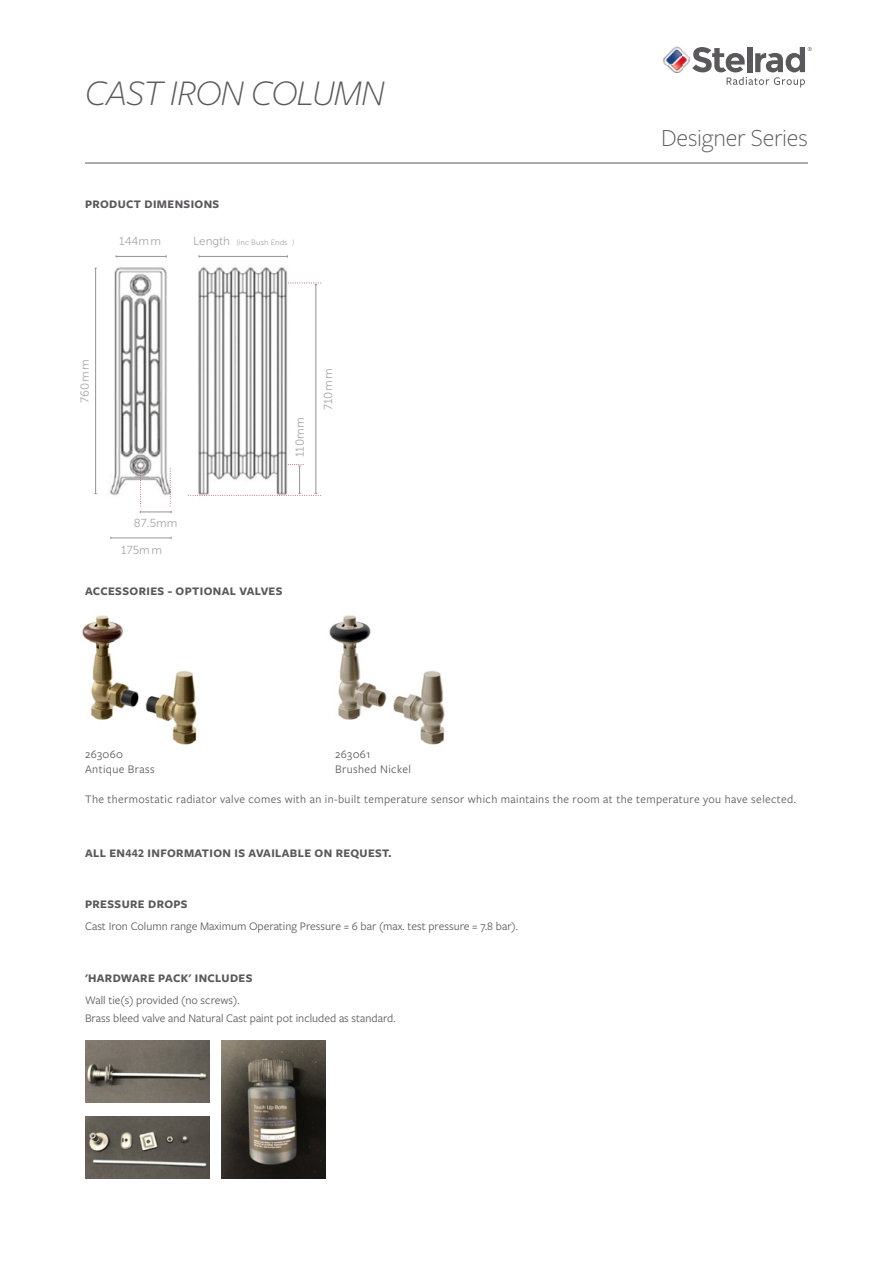
<style>
.page{position:relative;width:893px;height:1263px;background:#fff}
.page>*{position:absolute;margin:0;border:0;box-sizing:border-box;transform-origin:0 0}
.t1{font:italic 300 37.5px "Freight Sans Pro";letter-spacing:-.02em;color:#5b585b}
.t2{font:300 25.5px "Freight Sans Pro";letter-spacing:-.01em;color:#5b585b}
.t3{font:12px/18px "Freight Sans Pro";color:#5b585b}
.t4{font:12px/15px "Freight Sans Pro";letter-spacing:.02em;color:#5b585b}
.t5{font:700 12px "Freight Sans Pro";letter-spacing:.03em;color:#5b585b}
.t6{font:11.55px "Museo Sans 300";color:#a8a6a6}
.t7{font:7.65px "Museo Sans 300";color:#a8a6a6}
.s1{font-size:11.55px}
</style>
<div class="page">
<img style="left:329px;top:615px;width:116px;height:130px">
<img style="left:82px;top:615px;width:115px;height:130px">
<img style="left:94px;top:255px;width:222px;height:284px">
<hr style="left:95px;top:268px;width:1px;height:226px;background:#949494">
<hr style="left:116px;top:256px;width:50px;height:1px;background:#949494">
<hr style="left:199px;top:256px;width:88px;height:1px;background:#949494">
<hr style="left:316px;top:285px;width:1px;height:208px;background:#949494">
<svg style="left:286px;top:282px;width:35px;height:3px"></svg>
<svg style="left:186px;top:464px;width:135px;height:32px"></svg>
<hr style="left:140px;top:512px;width:31px;height:1px;background:#949494">
<svg style="left:140px;top:466px;width:1px;height:47px"></svg>
<svg style="left:169px;top:466px;width:3px;height:47px"></svg>
<hr style="left:111px;top:538px;width:60px;height:1px;background:#949494">
<hr style="left:85px;top:163px;width:723px;height:1px;background:#5b585b">
<img style="left:662px;top:46px;width:29px;height:27px">
<svg style="left:692px;top:47px;width:120px;height:40px"></svg>
<img style="left:222px;top:1040px;width:104px;height:139px">
<img style="left:85px;top:1116px;width:124px;height:63px">
<img style="left:85px;top:1040px;width:124px;height:63px">
<h1 class="t1" style="left:85px;top:68px;width:301px">CAST IRON COLUMN</h1>
<p class="t5" style="left:85px;top:196px;width:136px">PRODUCT DIMENSIONS</p>
<p class="t6" style="left:119px;top:235px;width:44px">144mm</p>
<p class="t7" style="left:193px;top:238px;width:102px"><span class="s1">Length</span> (inc Bush Ends )</p>
<p class="t6" style="left:78px;top:403px;width:45px;rotate:-90deg">760m m</p>
<p class="t6" style="left:294px;top:457px;width:41px;rotate:-90deg">110mm</p>
<p class="t6" style="left:322px;top:410px;width:43px;rotate:-90deg">710m m</p>
<p class="t6" style="left:134px;top:517px;width:45px">87.5mm</p>
<p class="t6" style="left:121px;top:544px;width:42px">175m m</p>
<p class="t5" style="left:85px;top:583px;width:199px">ACCESSORIES - OPTIONAL VALVES</p>
<h2 class="t2" style="left:661px;top:121px;width:148px">Designer Series</h2>
<p class="t4" style="left:85px;top:746px;width:71px">263060<br>Antique Brass</p>
<p class="t4" style="left:85px;top:791px;width:712px">The thermostatic radiator valve comes with an in-built temperature sensor which maintains the room at the temperature you have selected.</p>
<p class="t4" style="left:335px;top:746px;width:77px">263061<br>Brushed Nickel</p>
<p class="t5" style="left:85px;top:844px;width:308px">ALL EN442 INFORMATION IS AVAILABLE ON REQUEST.</p>
<p class="t5" style="left:85px;top:895px;width:104px">PRESSURE DROPS</p>
<p class="t3" style="left:85px;top:917px;width:434px">Cast Iron Column range Maximum Operating Pressure = 6 bar (max. test pressure = 7.8 bar).</p>
<p class="t5" style="left:85px;top:970px;width:169px">'HARDWARE PACK' INCLUDES</p>
<p class="t3" style="left:85px;top:990px;width:312px">Wall tie(s) provided (no screws).<br>Brass bleed valve and Natural Cast paint pot included as standard.</p>
</div>
